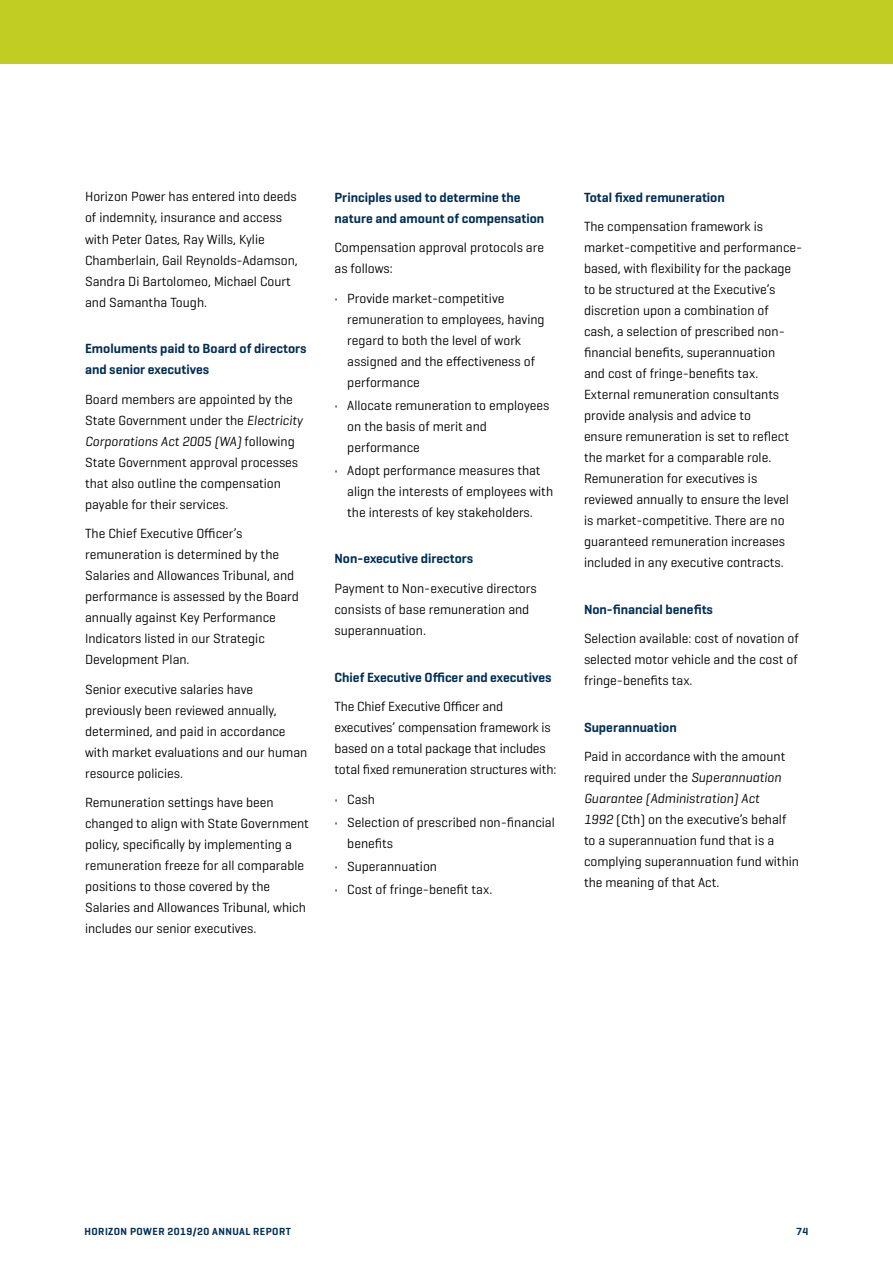
<style>
.page{position:relative;width:893px;height:1263px;background:#fff}
.page>*{position:absolute;margin:0;border:0;box-sizing:border-box;transform-origin:0 0}
.t1{font:13.5px/21px "Geogrotesque";color:#000}
.t2{font:600 13.5px/21px "Geogrotesque";color:#002e56}
.t3{font:600 10.5px "Geogrotesque";letter-spacing:.04em;color:#002e56}
.s1{font-style:italic}
</style>
<div class="page">
<div style="left:0;top:0;width:893px;height:64px;background:#c2cd23"></div>
<p class="t1" style="left:85px;top:186px;width:214px">Horizon Power has entered into deeds of indemnity, insurance and access with Peter Oates, Ray Wills, Kylie Chamberlain, Gail Reynolds-Adamson, Sandra Di Bartolomeo, Michael Court and Samantha Tough.</p>
<p class="t2" style="left:85px;top:338px;width:223px">Emoluments paid to Board of directors and senior executives</p>
<p class="t1" style="left:85px;top:388px;width:219px">Board members are appointed by the State Government under the <span class="s1">Electricity Corporations Act 2005 (WA)</span> following State Government approval processes that also outline the compensation payable for their services.</p>
<p class="t1" style="left:85px;top:523px;width:215px">The Chief Executive Officer’s remuneration is determined by the<br>Salaries and Allowances Tribunal, and performance is assessed by the Board annually against Key Performance<br>Indicators listed in our Strategic<br>Development Plan.</p>
<p class="t1" style="left:85px;top:678px;width:224px">Senior executive salaries have previously been reviewed annually, determined, and paid in accordance with market evaluations and our human resource policies.</p>
<p class="t1" style="left:85px;top:792px;width:225px">Remuneration settings have been changed to align with State Government policy, specifically by implementing a remuneration freeze for all comparable positions to those covered by the Salaries and Allowances Tribunal, which includes our senior executives.</p>
<p class="t2" style="left:334px;top:186px;width:211px">Principles used to determine the nature and amount of compensation</p>
<p class="t1" style="left:334px;top:237px;width:211px">Compensation approval protocols are as follows:</p>
<p class="t1" style="left:347px;top:287px;width:199px;text-indent:-13px">• Provide market-competitive remuneration to employees, having regard to both the level of work assigned and the effectiveness of performance</p>
<p class="t1" style="left:347px;top:394px;width:204px;text-indent:-13px">• Allocate remuneration to employees on the basis of merit and performance</p>
<p class="t1" style="left:347px;top:459px;width:207px;text-indent:-13px">• Adopt performance measures that align the interests of employees with the interests of key stakeholders.</p>
<p class="t2" style="left:334px;top:548px;width:140px">Non-executive directors</p>
<p class="t1" style="left:334px;top:577px;width:204px">Payment to Non-executive directors consists of base remuneration and superannuation.</p>
<p class="t2" style="left:334px;top:666px;width:218px">Chief Executive Officer and executives</p>
<p class="t1" style="left:334px;top:695px;width:223px">The Chief Executive Officer and executives’ compensation framework is based on a total package that includes total fixed remuneration structures with:</p>
<p class="t1" style="left:334px;top:788px;width:42px">• Cash</p>
<p class="t1" style="left:347px;top:811px;width:209px;text-indent:-13px">• Selection of prescribed non-financial benefits</p>
<p class="t1" style="left:334px;top:855px;width:104px">• Superannuation</p>
<p class="t1" style="left:334px;top:878px;width:159px">• Cost of fringe-benefit tax.</p>
<p class="t2" style="left:584px;top:186px;width:142px">Total fixed remuneration</p>
<p class="t1" style="left:584px;top:216px;width:220px">The compensation framework is market-competitive and performance&shy;based, with flexibility for the package to be structured at the Executive’s discretion upon a combination of<br>cash, a selection of prescribed non&shy;financial benefits, superannuation<br>and cost of fringe-benefits tax.<br>External remuneration consultants provide analysis and advice to<br>ensure remuneration is set to reflect the market for a comparable role.<br>Remuneration for executives is reviewed annually to ensure the level<br>is market-competitive. There are no guaranteed remuneration increases included in any executive contracts.</p>
<p class="t2" style="left:584px;top:599px;width:130px">Non-financial benefits</p>
<p class="t1" style="left:584px;top:628px;width:216px;text-align:justify">Selection available: cost of novation of selected motor vehicle and the cost of fringe-benefits tax.</p>
<p class="t2" style="left:584px;top:717px;width:94px">Superannuation</p>
<p class="t1" style="left:584px;top:746px;width:217px">Paid in accordance with the amount required under the <span class="s1">Superannuation Guarantee (Administration) Act<br>1992</span> (Cth) on the executive’s behalf to a superannuation fund that is a complying superannuation fund within the meaning of that Act.</p>
<p class="t3" style="left:85px;top:1224px;width:208px">HORIZON POWER 2019/20 ANNUAL REPORT</p>
<p class="t3" style="left:796px;top:1224px;width:14px">74</p>
</div>
